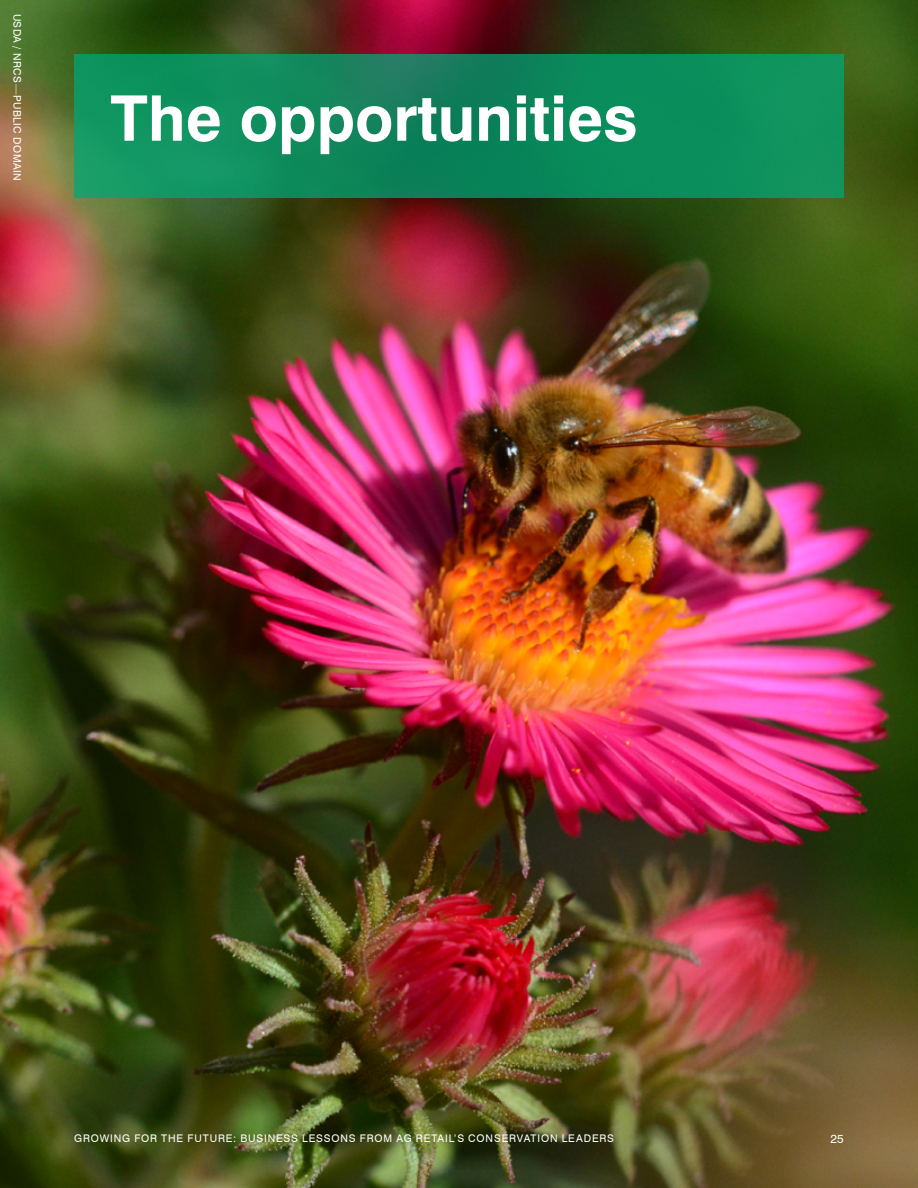
<style>
.page{position:relative;width:918px;height:1188px;background:#fff}
.page>*{position:absolute;margin:0;border:0;box-sizing:border-box;transform-origin:0 0}
.t1{font:700 63px "Swiss 721 BT";color:#fff}
.t2{font:12px "Swiss 721 BT";color:#fff}
.t3{font:10.5px "Swiss 721 BT";letter-spacing:.08em;color:#fff}
.t4{font:10.5px "Swiss 721 BT";letter-spacing:.045em;color:#fff}
</style>
<div class="page">
<img style="left:0;top:0;width:918px;height:1188px">
<svg style="left:74px;top:54px;width:770px;height:144px;background:#0e8b5d"></svg>
<p class="t4" style="left:24px;top:14px;width:169px;rotate:90deg">USDA / NRCS—PUBLIC DOMAIN</p>
<h1 class="t1" style="left:110px;top:80px;width:529px">The opportunities</h1>
<p class="t3" style="left:74px;top:1132px;width:541px">GROWING FOR THE FUTURE: BUSINESS LESSONS FROM AG RETAIL’S CONSERVATION LEADERS</p>
<p class="t2" style="left:830px;top:1132px;width:15px">25</p>
</div>
